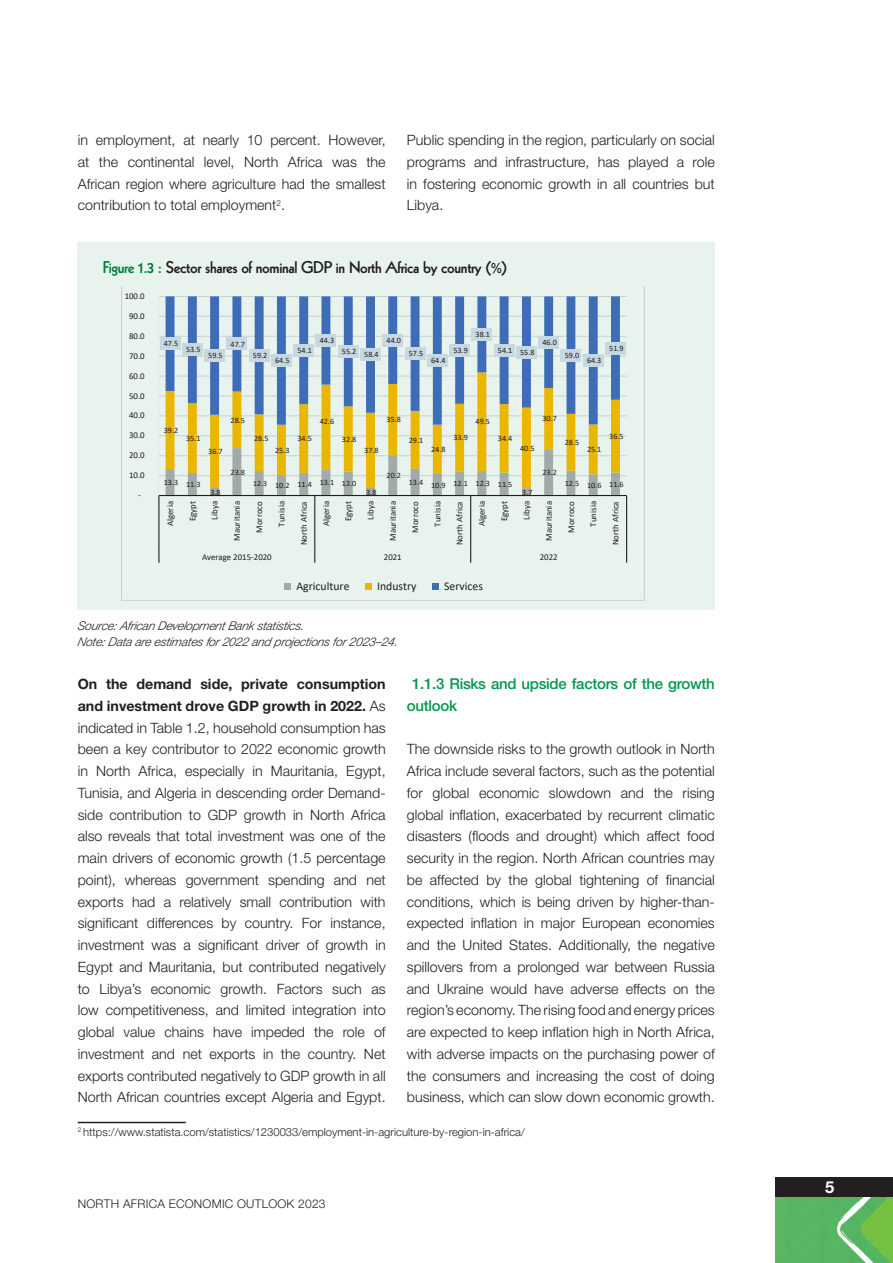
<style>
.page{position:relative;width:893px;height:1263px;background:#fff}
.page>*{position:absolute;margin:0;border:0;box-sizing:border-box;transform-origin:0 0}
.Figure{font:800 16.5px "Kabel LT Std";letter-spacing:-.02em;color:#231f20}
.t1{font:700 16.5px "Helvetica Neue LT Pro";color:#fff}
.t2{font:500 15px/21.8px "Helvetica Neue LT Pro";letter-spacing:-.02em;color:#00984a}
.t3{font:300 14.25px/21.8px "Helvetica Neue LT Pro";color:#231f20;text-align:justify}
.t4{font:italic 300 12px "Helvetica Neue LT Pro";letter-spacing:-.01em;color:#231f20}
.t5{font:300 12px "Helvetica Neue LT Pro";letter-spacing:.02em;color:#231f20}
.t6{font:11.85px "Calibri";color:#231f20}
.t7{font:300 11.25px "Helvetica Neue LT Pro";color:#231f20}
.t8{font:8.85px "Calibri";color:#231f20}
.t9{font:8.1px "Calibri";letter-spacing:.005em;color:#231f20}
.s1{color:#007e3d}
.s2{font-size:7.8px}
.s3{font-weight:700}
</style>
<div class="page">
<div style="left:775px;top:1197px;width:58px;height:66px;background:#57b661"></div>
<svg style="left:833px;top:1197px;width:60px;height:66px;background:#72c069"></svg>
<div style="left:775px;top:1177px;width:118px;height:20px;background:#231f20"></div>
<hr style="left:78px;top:1122px;width:108px;height:1px;background:#231f20">
<div style="left:78px;top:242px;width:637px;height:367px;background:#e9f3ed"></div>
<svg style="left:121px;top:286px;width:524px;height:315px"></svg>
<div style="left:578px;top:562px;width:15px;height:9px;background:#e9f3ed"></div>
<p class="t3" style="left:78px;top:129px;width:309px">in employment, at nearly 10 percent. However, at the continental level, North Africa was the African region where agriculture had the smallest contribution to total employment<sup>2</sup>.</p>
<p class="t3" style="left:407px;top:129px;width:309px">Public spending in the region, particularly on social programs and infrastructure, has played a role in fostering economic growth in all countries but Libya.</p>
<p class="Figure" style="left:103px;top:257px;width:406px"><span class="s1">Figure 1.3 :</span> Sector shares of nominal GDP in North Africa by country (%)</p>
<p class="t8" style="left:125px;top:290px;width:22px">100.0</p>
<p class="t8" style="left:129px;top:310px;width:17px">90.0</p>
<p class="t8" style="left:129px;top:330px;width:17px">80.0</p>
<p class="t8" style="left:129px;top:350px;width:17px">70.0</p>
<p class="t8" style="left:129px;top:370px;width:17px">60.0</p>
<p class="t8" style="left:129px;top:389px;width:17px">50.0</p>
<p class="t8" style="left:129px;top:409px;width:17px">40.0</p>
<p class="t8" style="left:129px;top:429px;width:17px">30.0</p>
<p class="t8" style="left:129px;top:449px;width:17px">20.0</p>
<p class="t8" style="left:129px;top:469px;width:17px">10.0</p>
<p class="t8" style="left:138px;top:489px;width:4px">-</p>
<p class="t9" style="left:164px;top:338px;width:16px">47.5</p>
<p class="t9" style="left:186px;top:344px;width:16px">53.5</p>
<p class="t9" style="left:208px;top:350px;width:16px">59.5</p>
<p class="t9" style="left:231px;top:338px;width:16px">47.7</p>
<p class="t9" style="left:253px;top:350px;width:16px">59.2</p>
<p class="t9" style="left:275px;top:355px;width:16px">64.5</p>
<p class="t9" style="left:297px;top:345px;width:16px">54.1</p>
<p class="t9" style="left:320px;top:335px;width:16px">44.3</p>
<p class="t9" style="left:342px;top:347px;width:38px">55.2 58.4</p>
<p class="t9" style="left:386px;top:335px;width:16px">44.0</p>
<p class="t9" style="left:409px;top:348px;width:16px">57.5</p>
<p class="t9" style="left:431px;top:355px;width:16px">64.4</p>
<p class="t9" style="left:453px;top:345px;width:16px">53.9</p>
<p class="t9" style="left:476px;top:329px;width:16px">38.1</p>
<p class="t9" style="left:498px;top:346px;width:38px">54.1 55.8</p>
<p class="t9" style="left:542px;top:337px;width:16px">46.0</p>
<p class="t9" style="left:565px;top:350px;width:16px">59.0</p>
<p class="t9" style="left:587px;top:355px;width:16px">64.3</p>
<p class="t9" style="left:609px;top:342px;width:16px">51.9</p>
<p class="t9" style="left:164px;top:424px;width:16px">39.2</p>
<p class="t9" style="left:186px;top:432px;width:16px">35.1</p>
<p class="t9" style="left:164px;top:478px;width:38px">13.3 11.3</p>
<p class="t9" style="left:231px;top:414px;width:16px">28.5</p>
<p class="t9" style="left:208px;top:446px;width:16px">36.7</p>
<p class="t9" style="left:210px;top:486px;width:12px">3.8</p>
<p class="t9" style="left:231px;top:466px;width:16px">23.8</p>
<p class="t9" style="left:320px;top:415px;width:16px">42.6</p>
<p class="t9" style="left:386px;top:414px;width:16px">35.8</p>
<p class="t9" style="left:476px;top:416px;width:16px">49.5</p>
<p class="t9" style="left:542px;top:413px;width:16px">30.7</p>
<p class="t9" style="left:254px;top:432px;width:16px">28.5</p>
<p class="t9" style="left:275px;top:444px;width:16px">25.3</p>
<p class="t9" style="left:297px;top:433px;width:16px">34.5</p>
<p class="t9" style="left:342px;top:433px;width:16px">32.8</p>
<p class="t9" style="left:364px;top:445px;width:16px">37.8</p>
<p class="t9" style="left:409px;top:434px;width:16px">29.1</p>
<p class="t9" style="left:431px;top:444px;width:16px">24.8</p>
<p class="t9" style="left:453px;top:432px;width:16px">33.9</p>
<p class="t9" style="left:498px;top:433px;width:16px">34.4</p>
<p class="t9" style="left:520px;top:442px;width:16px">40.5</p>
<p class="t9" style="left:565px;top:437px;width:16px">28.5</p>
<p class="t9" style="left:587px;top:444px;width:16px">25.1</p>
<p class="t9" style="left:609px;top:431px;width:16px">36.5</p>
<p class="t9" style="left:253px;top:478px;width:105px"><span class="s2">12.3</span> 10.2 11.4 13.1 12.0</p>
<p class="t9" style="left:366px;top:486px;width:12px">3.8</p>
<p class="t9" style="left:386px;top:470px;width:16px">20.2</p>
<p class="t9" style="left:409px;top:478px;width:105px">13.4 10.9 12.1 12.3 11.5</p>
<p class="t9" style="left:522px;top:486px;width:12px">3.7</p>
<p class="t9" style="left:542px;top:467px;width:16px">23.2</p>
<p class="t9" style="left:565px;top:478px;width:60px">12.5 10.6 11.6</p>
<p class="t8" style="left:164px;top:526px;width:27px;rotate:-90deg">Algeria</p>
<p class="t8" style="left:186px;top:521px;width:22px;rotate:-90deg">Egypt</p>
<p class="t8" style="left:209px;top:520px;width:20px;rotate:-90deg">Libya</p>
<p class="t8" style="left:231px;top:541px;width:41px;rotate:-90deg">Mauritania</p>
<p class="t8" style="left:253px;top:533px;width:33px;rotate:-90deg">Morroco</p>
<p class="t8" style="left:275px;top:527px;width:27px;rotate:-90deg">Tunisia</p>
<p class="t8" style="left:298px;top:545px;width:46px;rotate:-90deg">North Africa</p>
<p class="t8" style="left:320px;top:526px;width:27px;rotate:-90deg">Algeria</p>
<p class="t8" style="left:342px;top:521px;width:22px;rotate:-90deg">Egypt</p>
<p class="t8" style="left:364px;top:520px;width:20px;rotate:-90deg">Libya</p>
<p class="t8" style="left:387px;top:541px;width:41px;rotate:-90deg">Mauritania</p>
<p class="t8" style="left:409px;top:533px;width:33px;rotate:-90deg">Morroco</p>
<p class="t8" style="left:431px;top:527px;width:27px;rotate:-90deg">Tunisia</p>
<p class="t8" style="left:454px;top:545px;width:46px;rotate:-90deg">North Africa</p>
<p class="t8" style="left:476px;top:526px;width:27px;rotate:-90deg">Algeria</p>
<p class="t8" style="left:498px;top:521px;width:22px;rotate:-90deg">Egypt</p>
<p class="t8" style="left:520px;top:520px;width:20px;rotate:-90deg">Libya</p>
<p class="t8" style="left:543px;top:541px;width:41px;rotate:-90deg">Mauritania</p>
<p class="t8" style="left:565px;top:533px;width:33px;rotate:-90deg">Morroco</p>
<p class="t8" style="left:587px;top:527px;width:27px;rotate:-90deg">Tunisia</p>
<p class="t8" style="left:609px;top:545px;width:46px;rotate:-90deg">North Africa</p>
<p class="t8" style="left:202px;top:551px;width:71px">Average 2015-2020</p>
<p class="t8" style="left:384px;top:551px;width:19px">2021</p>
<p class="t8" style="left:540px;top:551px;width:19px">2022</p>
<p class="t6" style="left:296px;top:578px;width:55px">Agriculture</p>
<p class="t6" style="left:377px;top:578px;width:41px">Industry</p>
<p class="t6" style="left:444px;top:578px;width:40px">Services</p>
<p class="t4" style="left:77px;top:618px;width:231px">Source:African DevelopmentBank statistics.</p>
<p class="t4" style="left:77px;top:635px;width:324px">Note:Data are estimates for2022 and projections for2023–24.</p>
<p class="t2" style="left:407px;top:673px;width:309px;text-indent:5px">1.1.3 Risks and upside factors of the growth outlook</p>
<p class="t3" style="left:407px;top:738px;width:309px">The downside risks to the growth outlook in North Africa include several factors, such as the potential for global economic slowdown and the rising global inflation, exacerbated by recurrent climatic disasters (floods and drought) which affect food security in the region. North African countries may be affected by the global tightening of financial conditions, which is being driven by higher-than&shy;expected inflation in major European economies and the United States. Additionally, the negative spillovers from a prolonged war between Russia and Ukraine would have adverse effects on the region’s economy. The rising food and energy prices are expected to keep inflation high in North Africa, with adverse impacts on the purchasing power of the consumers and increasing the cost of doing business, which can slow down economic growth.</p>
<p class="t3" style="left:78px;top:673px;width:309px"><span class="s3">On the demand side, private consumption and investment drove GDP growth in 2022.</span> As indicated in Table 1.2, household consumption has been a key contributor to 2022 economic growth in North Africa, especially in Mauritania, Egypt, Tunisia, and Algeria in descending order Demand&shy;side contribution to GDP growth in North Africa also reveals that total investment was one of the main drivers of economic growth (1.5 percentage point), whereas government spending and net exports had a relatively small contribution with significant differences by country. For instance, investment was a significant driver of growth in Egypt and Mauritania, but contributed negatively to Libya’s economic growth. Factors such as low competitiveness, and limited integration into global value chains have impeded the role of investment and net exports in the country. Net exports contributed negatively to GDP growth in all North African countries except Algeria and Egypt.</p>
<p class="t7" style="left:78px;top:1125px;width:448px"><sup>2</sup> https://www.statista.com/statistics/1230033/employment-in-agriculture-by-region-in-africa/</p>
<p class="t5" style="left:78px;top:1196px;width:249px">NORTH AFRICA ECONOMIC OUTLOOK 2023</p>
<p class="t1" style="left:825px;top:1177px;width:11px">5</p>
</div>
